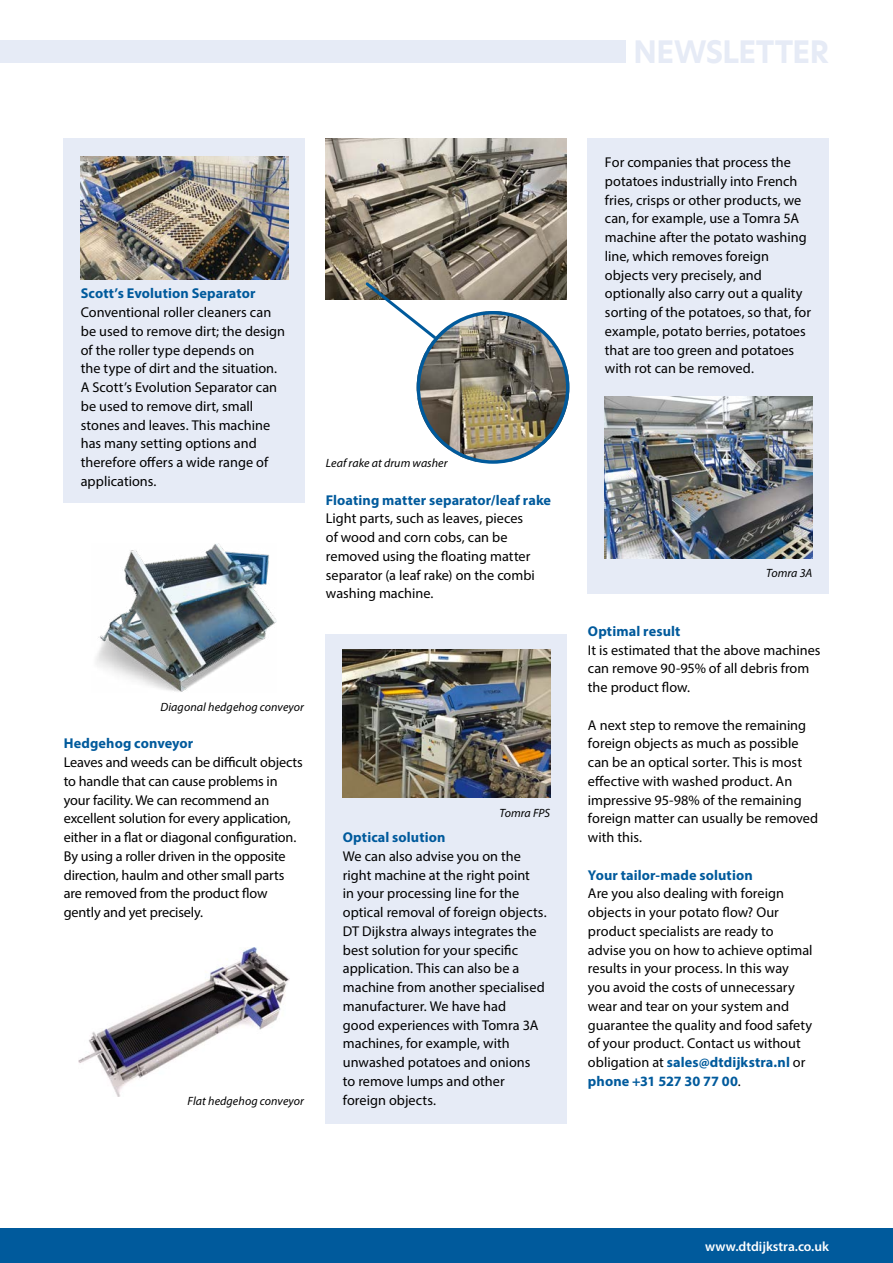
<style>
.page{position:relative;width:893px;height:1263px;background:#fff}
.page>*{position:absolute;margin:0;border:0;box-sizing:border-box;transform-origin:0 0}
.t1{font:700 30.3px "New Hero";letter-spacing:-.015em;color:#e6ebf6;scale:.96 1}
.Body{font:14.25px/18.8px "Myriad Pro";color:#000}
.SUBJES{font:700 14.25px "Myriad Pro";letter-spacing:.01em;color:#005a9c}
.Body-2{font:700 14.25px "Myriad Pro";letter-spacing:.005em;color:#005a9c}
.Hoofdkop{font:600 13.5px "Myriad Pro";color:#fff}
.Body-3{font:italic 12px "Myriad Pro";letter-spacing:.005em;color:#000}
.s1{font-weight:700;color:#005a9c}
</style>
<div class="page">
<div style="left:0;top:1229px;width:893px;height:34px;background:#005a9c"></div>
<div style="left:64px;top:138px;width:241px;height:365px;background:#e6ebf6"></div>
<img style="left:81px;top:156px;width:207px;height:124px">
<img style="left:96px;top:544px;width:181px;height:148px">
<img style="left:78px;top:947px;width:212px;height:149px">
<img style="left:326px;top:138px;width:240px;height:161px">
<svg style="left:363px;top:280px;width:136px;height:110px"></svg>
<img style="left:417px;top:311px;width:152px;height:151px">
<div style="left:417px;top:311px;width:152px;height:153px;border:3px solid #005a9c;border-radius:50%"></div>
<div style="left:326px;top:634px;width:241px;height:489px;background:#e6ebf6"></div>
<img style="left:343px;top:650px;width:207px;height:148px">
<div style="left:588px;top:138px;width:241px;height:456px;background:#e6ebf6"></div>
<img style="left:605px;top:397px;width:207px;height:161px">
<div style="left:0;top:40px;width:625px;height:23px;background:#e6ebf6"></div>
<p class="t1" style="left:634px;top:31px;width:205px">NEWSLETTER</p>
<p class="Body-2" style="left:81px;top:284px;width:176px">Scott’s Evolution Separator</p>
<p class="Body" style="left:81px;top:303px;width:206px">Conventional roller cleaners can be used to remove dirt; the design of the roller type depends on<br>the type of dirt and the situation.<br>A Scott’s Evolution Separator can be used to remove dirt, small stones and leaves. This machine has many setting options and therefore offers a wide range of applications.</p>
<p class="Body-3" style="left:326px;top:456px;width:123px">Leaf rake at drum washer</p>
<p class="SUBJES" style="left:326px;top:490px;width:227px">Floating matter separator/leaf rake</p>
<p class="Body" style="left:326px;top:509px;width:211px">Light parts, such as leaves, pieces of wood and corn cobs, can be removed using the floating matter separator (a leaf rake) on the combi washing machine.</p>
<p class="Body-3" style="left:161px;top:699px;width:145px">Diagonal hedgehog conveyor</p>
<p class="SUBJES" style="left:64px;top:734px;width:131px">Hedgehog conveyor</p>
<p class="Body" style="left:64px;top:753px;width:240px">Leaves and weeds can be difficult objects to handle that can cause problems in your facility. We can recommend an excellent solution for every application, either in a flat or diagonal configuration.<br>By using a roller driven in the opposite direction, haulm and other small parts are removed from the product flow gently and yet precisely.</p>
<p class="Body-3" style="left:188px;top:1093px;width:118px">Flat hedgehog conveyor</p>
<p class="Body-3" style="left:500px;top:805px;width:52px">Tomra FPS</p>
<p class="SUBJES" style="left:343px;top:828px;width:104px">Optical solution</p>
<p class="Body" style="left:343px;top:846px;width:205px">We can also advise you on the right machine at the right point<br>in your processing line for the optical removal of foreign objects.<br>DT Dijkstra always integrates the best solution for your specific application. This can also be a machine from another specialised manufacturer. We have had<br>good experiences with Tomra 3A machines, for example, with unwashed potatoes and onions<br>to remove lumps and other foreign objects.</p>
<p class="Body" style="left:605px;top:153px;width:208px">For companies that process the potatoes industrially into French fries, crisps or other products, we can, for example, use a Tomra 5A machine after the potato washing line, which removes foreign objects very precisely, and optionally also carry out a quality sorting of the potatoes, so that, for example, potato berries, potatoes that are too green and potatoes with rot can be removed.</p>
<p class="Body-3" style="left:766px;top:566px;width:47px">Tomra 3A</p>
<p class="SUBJES" style="left:588px;top:622px;width:94px">Optimal result</p>
<p class="Body" style="left:588px;top:640px;width:234px">It is estimated that the above machines can remove 90-95% of all debris from the product flow.</p>
<p class="Body" style="left:588px;top:715px;width:232px">A next step to remove the remaining foreign objects as much as possible can be an optical sorter. This is most effective with washed product. An impressive 95-98% of the remaining foreign matter can usually be removed with this.</p>
<p class="SUBJES" style="left:588px;top:865px;width:166px">Your tailor-made solution</p>
<p class="Body" style="left:588px;top:884px;width:226px">Are you also dealing with foreign objects in your potato flow? Our product specialists are ready to advise you on how to achieve optimal results in your process. In this way you avoid the costs of unnecessary wear and tear on your system and guarantee the quality and food safety of your product. Contact us without obligation at <span class="s1">sales@dtdijkstra.nl</span> or <span class="s1">phone +31 527 30 77 00</span>.</p>
<p class="Hoofdkop" style="left:705px;top:1238px;width:125px">www.dtdijkstra.co.uk</p>
</div>
